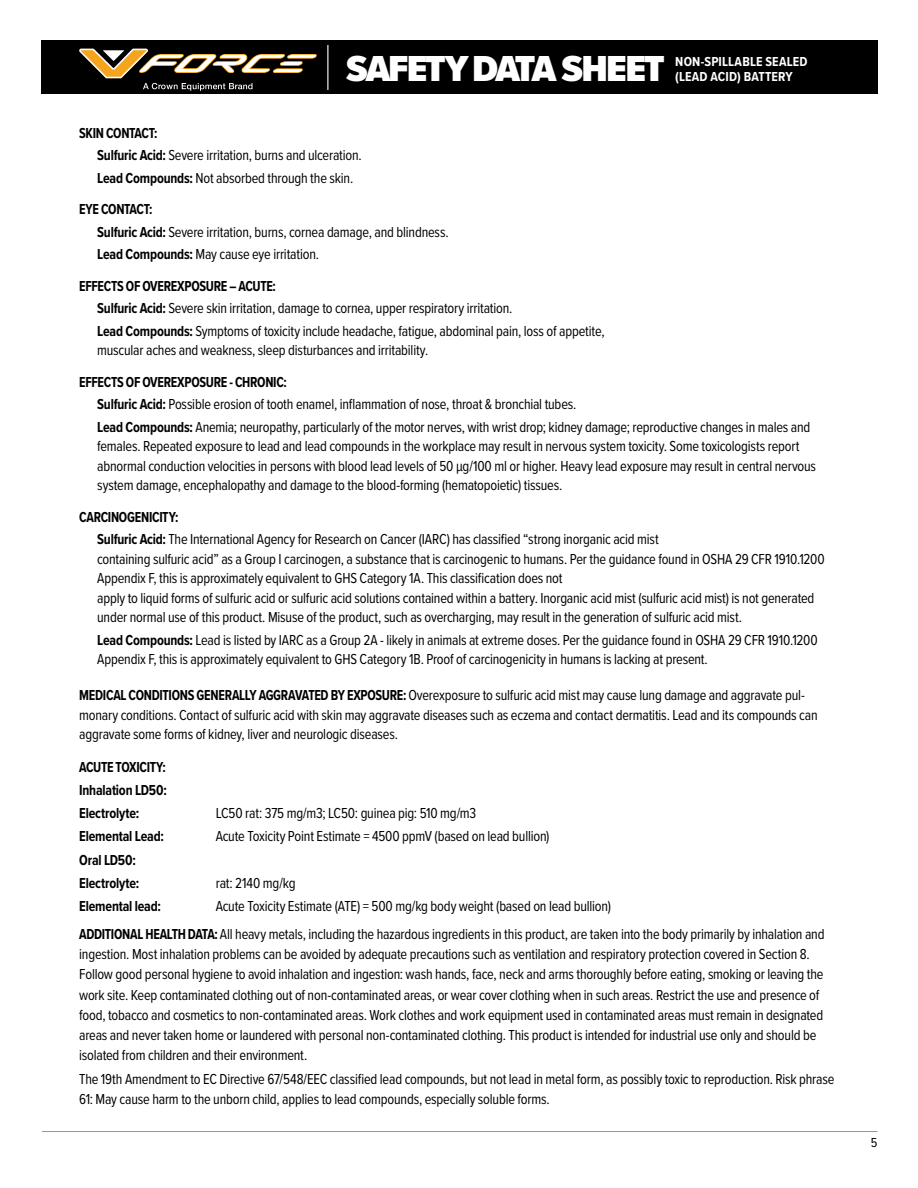
<style>
.page{position:relative;width:918px;height:1188px;background:#fff}
.page>*{position:absolute;margin:0;border:0;box-sizing:border-box;transform-origin:0 0}
.t1{font:900 37.5px "Proxima Nova Cond";letter-spacing:-.05em;color:#fff;scale:1.1 1}
.t2{font:15px/22.5px "Proxima Nova Cond";letter-spacing:-.015em;color:#000;scale:.95 1}
.t3{font:700 15px/23.2px "Proxima Nova Cond";letter-spacing:-.015em;color:#000;scale:.93 1}
.t4{font:700 15px/23.2px "Proxima Nova Cond";letter-spacing:-.015em;color:#000;text-align:justify;scale:.9 1}
.t5{font:700 13.5px/15px "Proxima Nova Cond";letter-spacing:.015em;color:#fff}
.t6{font:13.5px "Proxima Nova Cond";color:#000}
.s1{font-weight:700}
</style>
<div class="page">
<hr style="left:42px;top:1131px;width:835px;height:1px;background:#939598">
<div style="left:41px;top:40px;width:837px;height:54px;background:#000"></div>
<svg style="left:79px;top:49px;width:238px;height:42px"></svg>
<hr style="left:327px;top:45px;width:1px;height:45px;background:#fff">
<h1 class="t1" style="left:346px;top:41px;width:291px">SAFETY DATA SHEET</h1>
<p class="t5" style="left:675px;top:54px;width:134px">NON-SPILLABLE SEALED (LEAD ACID) BATTERY</p>
<p class="t2" style="left:97px;top:121px;width:280px;text-indent:-18px"><span class="s1">SKIN CONTACT:<br>Sulfuric Acid:</span> Severe irritation, burns and ulceration.<br><span class="s1">Lead Compounds:</span> Not absorbed through the skin.</p>
<p class="t2" style="left:97px;top:197px;width:371px;text-indent:-18px"><span class="s1">EYE CONTACT:<br>Sulfuric Acid:</span> Severe irritation, burns, cornea damage, and blindness.<br><span class="s1">Lead Compounds:</span> May cause eye irritation.</p>
<p class="t2" style="left:97px;top:274px;width:536px;text-indent:-18px"><span class="s1">EFFECTS OF OVEREXPOSURE – ACUTE:<br>Sulfuric Acid:</span> Severe skin irritation, damage to cornea, upper respiratory irritation.<br><span class="s1">Lead Compounds:</span> Symptoms of toxicity include headache, fatigue, abdominal pain, loss of appetite,</p>
<p class="t2" style="left:97px;top:338px;width:350px">muscular aches and weakness, sleep disturbances and irritability.</p>
<p class="t2" style="left:97px;top:370px;width:752px;text-indent:-18px"><span class="s1">EFFECTS OF OVEREXPOSURE - CHRONIC:<br>Sulfuric Acid:</span> Possible erosion of tooth enamel, inflammation of nose, throat &amp; bronchial tubes.<br><span class="s1">Lead Compounds:</span> Anemia; neuropathy, particularly of the motor nerves, with wrist drop; kidney damage; reproductive changes in males and</p>
<p class="t2" style="left:97px;top:436px;width:758px;line-height:19.5px">females. Repeated exposure to lead and lead compounds in the workplace may result in nervous system toxicity. Some toxicologists report abnormal conduction velocities in persons with blood lead levels of 50 μg/100 ml or higher. Heavy lead exposure may result in central nervous system damage, encephalopathy and damage to the blood-forming (hematopoietic) tissues.</p>
<p class="t2" style="left:97px;top:505px;width:593px;text-indent:-18px"><span class="s1">CARCINOGENICITY:<br>Sulfuric Acid:</span> The International Agency for Research on Cancer (IARC) has classified “strong inorganic acid mist</p>
<p class="t2" style="left:97px;top:548px;width:767px;line-height:19.5px">containing sulfuric acid” as a Group I carcinogen, a substance that is carcinogenic to humans. Per the guidance found in OSHA 29 CFR 1910.1200<br>Appendix F, this is approximately equivalent to GHS Category 1A. This classification does not<br>apply to liquid forms of sulfuric acid or sulfuric acid solutions contained within a battery. Inorganic acid mist (sulfuric acid mist) is not generated under normal use of this product. Misuse of the product, such as overcharging, may result in the generation of sulfuric acid mist.</p>
<p class="t2" style="left:97px;top:629px;width:760px;line-height:19.5px"><span class="s1">Lead Compounds:</span> Lead is listed by IARC as a Group 2A - likely in animals at extreme doses. Per the guidance found in OSHA 29 CFR 1910.1200<br>Appendix F, this is approximately equivalent to GHS Category 1B. Proof of carcinogenicity in humans is lacking at present.</p>
<p class="t2" style="left:79px;top:685px;width:779px;line-height:19.5px"><span class="s1">MEDICAL CONDITIONS GENERALLY AGGRAVATED BY EXPOSURE:</span> Overexposure to sulfuric acid mist may cause lung damage and aggravate pul&shy;monary conditions. Contact of sulfuric acid with skin may aggravate diseases such as eczema and contact dermatitis. Lead and its compounds can aggravate some forms of kidney, liver and neurologic diseases.</p>
<p class="t4" style="left:79px;top:755px;width:99px">ACUTE TOXICITY:<br>Inhalation LD50:<br>Electrolyte:</p>
<p class="t2" style="left:216px;top:801px;width:276px">LC50 rat: 375 mg/m3; LC50: guinea pig: 510 mg/m3</p>
<p class="t3" style="left:79px;top:824px;width:93px">Elemental Lead:</p>
<p class="t2" style="left:216px;top:824px;width:353px">Acute Toxicity Point Estimate = 4500 ppmV (based on lead bullion)</p>
<p class="t3" style="left:79px;top:848px;width:66px">Oral LD50:<br>Electrolyte:</p>
<p class="t2" style="left:216px;top:871px;width:86px">rat: 2140 mg/kg</p>
<p class="t2" style="left:79px;top:892px;width:786px;line-height:27.8px;text-indent:137px">Acute Toxicity Estimate (ATE) = 500 mg/kg body weight (based on lead bullion)<br><span class="s1">ADDITIONAL HEALTH DATA:</span> All heavy metals, including the hazardous ingredients in this product, are taken into the body primarily by inhalation and</p>
<p class="t2" style="left:79px;top:943px;width:785px;line-height:20.2px">ingestion. Most inhalation problems can be avoided by adequate precautions such as ventilation and respiratory protection covered in Section 8.<br>Follow good personal hygiene to avoid inhalation and ingestion: wash hands, face, neck and arms thoroughly before eating, smoking or leaving the work site. Keep contaminated clothing out of non-contaminated areas, or wear cover clothing when in such areas. Restrict the use and presence of food, tobacco and cosmetics to non-contaminated areas. Work clothes and work equipment used in contaminated areas must remain in designated areas and never taken home or laundered with personal non-contaminated clothing. This product is intended for industrial use only and should be isolated from children and their environment.</p>
<p class="t2" style="left:79px;top:1068px;width:797px;line-height:20.2px">The 19th Amendment to EC Directive 67/548/EEC classified lead compounds, but not lead in metal form, as possibly toxic to reproduction. Risk phrase<br>61: May cause harm to the unborn child, applies to lead compounds, especially soluble forms.</p>
<p class="t3" style="left:79px;top:894px;width:90px">Elemental lead:</p>
<p class="t6" style="left:871px;top:1133px;width:8px">5</p>
</div>
